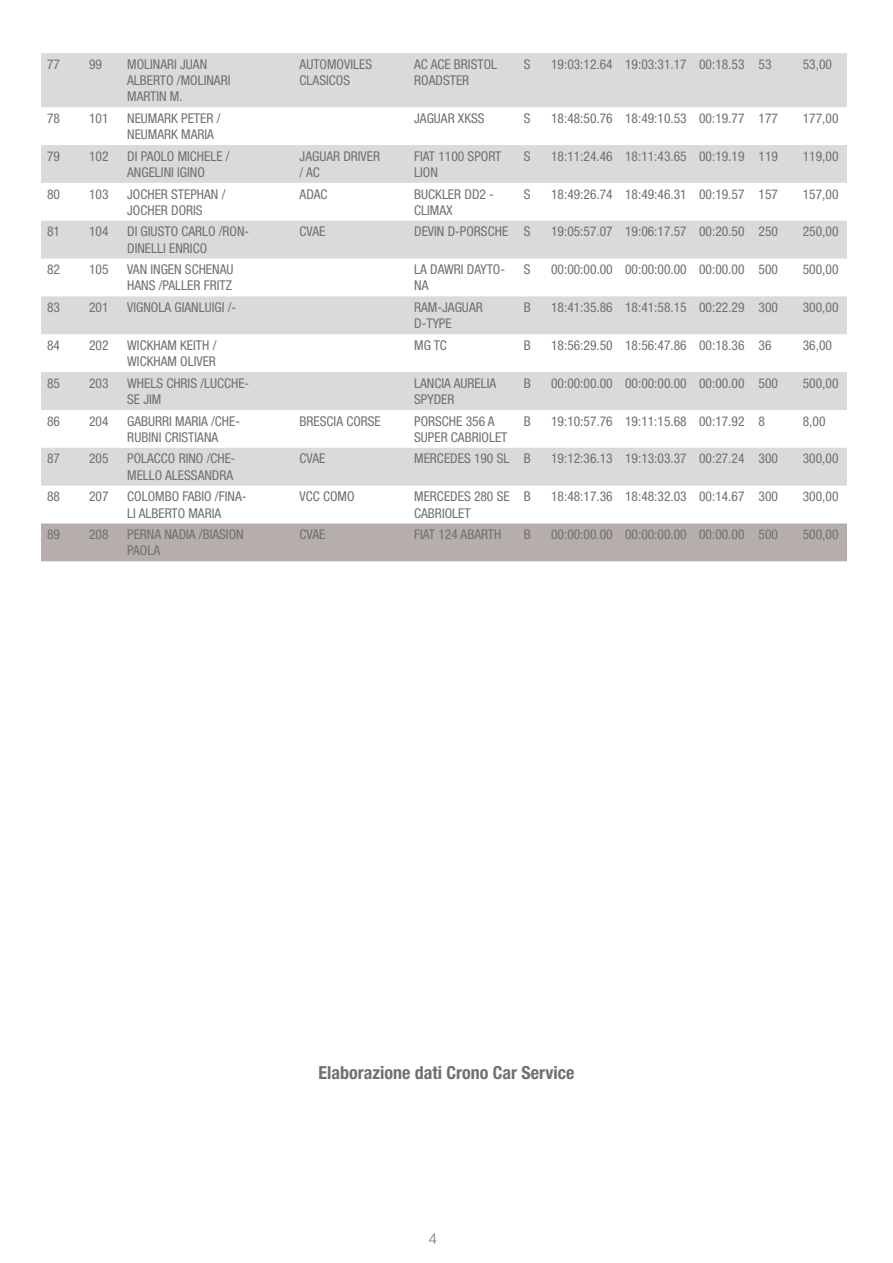
<style>
.page{position:relative;width:893px;height:1263px;background:#fff}
.page>*{position:absolute;margin:0;border:0;box-sizing:border-box;transform-origin:0 0}
.t1{font:700 condensed 18px "Helvetica Neue LT Std";color:#70706f}
.t2{font:300 15px "Helvetica Neue LT Std";color:#70706f}
.t3{font:condensed 13.5px/16.2px "Helvetica Neue LT Std";color:#70706f}
</style>
<div class="page">
<svg style="left:41px;top:53px;width:806px;height:433px;fill:#dadada"></svg>
<div style="left:41px;top:523px;width:806px;height:38px;background:#b5aeac"></div>
<p class="t3" style="left:47px;top:56px;width:14px">77</p>
<p class="t3" style="left:89px;top:56px;width:14px">99</p>
<p class="t3" style="left:127px;top:56px;width:105px">MOLINARI JUAN<br>ALBERTO /MOLINARI<br>MARTIN M.</p>
<p class="t3" style="left:300px;top:56px;width:74px">AUTOMOVILES<br>CLASICOS</p>
<p class="t3" style="left:414px;top:56px;width:85px">AC ACE BRISTOL<br>ROADSTER</p>
<p class="t3" style="left:524px;top:56px;width:8px">S</p>
<p class="t3" style="left:551px;top:56px;width:222px">19:03:12.64 19:03:31.17 00:18.53 53</p>
<p class="t3" style="left:803px;top:56px;width:31px">53,00</p>
<p class="t3" style="left:47px;top:110px;width:14px">78</p>
<p class="t3" style="left:89px;top:110px;width:21px">101</p>
<p class="t3" style="left:127px;top:110px;width:95px">NEUMARK PETER /<br>NEUMARK MARIA</p>
<p class="t3" style="left:414px;top:110px;width:72px">JAGUAR XKSS</p>
<p class="t3" style="left:524px;top:110px;width:8px">S</p>
<p class="t3" style="left:551px;top:110px;width:228px">18:48:50.76 18:49:10.53 00:19.77 177</p>
<p class="t3" style="left:803px;top:110px;width:37px">177,00</p>
<p class="t3" style="left:47px;top:148px;width:14px">79</p>
<p class="t3" style="left:89px;top:148px;width:21px">102</p>
<p class="t3" style="left:127px;top:148px;width:104px">DI PAOLO MICHELE /<br>ANGELINI IGINO</p>
<p class="t3" style="left:300px;top:148px;width:82px">JAGUAR DRIVER / AC</p>
<p class="t3" style="left:414px;top:148px;width:89px">FIAT 1100 SPORT<br>LION</p>
<p class="t3" style="left:524px;top:148px;width:8px">S</p>
<p class="t3" style="left:551px;top:148px;width:228px">18:11:24.46 18:11:43.65 00:19.19 119</p>
<p class="t3" style="left:803px;top:148px;width:37px">119,00</p>
<p class="t3" style="left:47px;top:186px;width:14px">80</p>
<p class="t3" style="left:89px;top:186px;width:21px">103</p>
<p class="t3" style="left:127px;top:186px;width:100px">JOCHER STEPHAN /<br>JOCHER DORIS</p>
<p class="t3" style="left:300px;top:186px;width:30px">ADAC</p>
<p class="t3" style="left:414px;top:186px;width:81px">BUCKLER DD2 -<br>CLIMAX</p>
<p class="t3" style="left:524px;top:186px;width:8px">S</p>
<p class="t3" style="left:551px;top:186px;width:228px">18:49:26.74 18:49:46.31 00:19.57 157</p>
<p class="t3" style="left:803px;top:186px;width:37px">157,00</p>
<p class="t3" style="left:47px;top:223px;width:14px">81</p>
<p class="t3" style="left:89px;top:223px;width:21px">104</p>
<p class="t3" style="left:127px;top:223px;width:124px">DI GIUSTO CARLO /RON-<br>DINELLI ENRICO</p>
<p class="t3" style="left:300px;top:223px;width:27px">CVAE</p>
<p class="t3" style="left:414px;top:223px;width:118px">DEVIN D-PORSCHE S</p>
<p class="t3" style="left:551px;top:223px;width:228px">19:05:57.07 19:06:17.57 00:20.50 250</p>
<p class="t3" style="left:803px;top:223px;width:37px">250,00</p>
<p class="t3" style="left:47px;top:261px;width:14px">82</p>
<p class="t3" style="left:89px;top:261px;width:21px">105</p>
<p class="t3" style="left:127px;top:261px;width:108px">VAN INGEN SCHENAU<br>HANS /PALLER FRITZ</p>
<p class="t3" style="left:414px;top:261px;width:92px">LA DAWRI DAYTO-<br>NA</p>
<p class="t3" style="left:524px;top:261px;width:8px">S</p>
<p class="t3" style="left:551px;top:261px;width:228px">00:00:00.00 00:00:00.00 00:00.00 500</p>
<p class="t3" style="left:803px;top:261px;width:37px">500,00</p>
<p class="t3" style="left:47px;top:299px;width:14px">83</p>
<p class="t3" style="left:89px;top:299px;width:21px">201</p>
<p class="t3" style="left:127px;top:299px;width:110px">VIGNOLA GIANLUIGI /-</p>
<p class="t3" style="left:414px;top:299px;width:70px">RAM-JAGUAR<br>D-TYPE</p>
<p class="t3" style="left:524px;top:299px;width:9px">B</p>
<p class="t3" style="left:551px;top:299px;width:228px">18:41:35.86 18:41:58.15 00:22.29 300</p>
<p class="t3" style="left:803px;top:299px;width:37px">300,00</p>
<p class="t3" style="left:47px;top:337px;width:14px">84</p>
<p class="t3" style="left:89px;top:337px;width:21px">202</p>
<p class="t3" style="left:127px;top:337px;width:91px">WICKHAM KEITH /<br>WICKHAM OLIVER</p>
<p class="t3" style="left:414px;top:337px;width:34px">MG TC</p>
<p class="t3" style="left:524px;top:337px;width:9px">B</p>
<p class="t3" style="left:551px;top:337px;width:222px">18:56:29.50 18:56:47.86 00:18.36 36</p>
<p class="t3" style="left:803px;top:337px;width:31px">36,00</p>
<p class="t3" style="left:47px;top:375px;width:14px">85</p>
<p class="t3" style="left:89px;top:375px;width:21px">203</p>
<p class="t3" style="left:127px;top:375px;width:124px">WHELS CHRIS /LUCCHE-<br>SE JIM</p>
<p class="t3" style="left:414px;top:375px;width:84px">LANCIA AURELIA<br>SPYDER</p>
<p class="t3" style="left:524px;top:375px;width:9px">B</p>
<p class="t3" style="left:551px;top:375px;width:228px">00:00:00.00 00:00:00.00 00:00.00 500</p>
<p class="t3" style="left:803px;top:375px;width:37px">500,00</p>
<p class="t3" style="left:47px;top:413px;width:14px">86</p>
<p class="t3" style="left:89px;top:413px;width:21px">204</p>
<p class="t3" style="left:127px;top:413px;width:115px">GABURRI MARIA /CHE-<br>RUBINI CRISTIANA</p>
<p class="t3" style="left:300px;top:413px;width:83px">BRESCIA CORSE</p>
<p class="t3" style="left:414px;top:413px;width:95px">PORSCHE 356 A<br>SUPER CABRIOLET</p>
<p class="t3" style="left:524px;top:413px;width:9px">B</p>
<p class="t3" style="left:551px;top:413px;width:215px">19:10:57.76 19:11:15.68 00:17.92 8</p>
<p class="t3" style="left:803px;top:413px;width:24px">8,00</p>
<p class="t3" style="left:47px;top:450px;width:14px">87</p>
<p class="t3" style="left:89px;top:450px;width:21px">205</p>
<p class="t3" style="left:127px;top:450px;width:110px">POLACCO RINO /CHE-<br>MELLO ALESSANDRA</p>
<p class="t3" style="left:300px;top:450px;width:27px">CVAE</p>
<p class="t3" style="left:414px;top:450px;width:118px">MERCEDES 190 SL B</p>
<p class="t3" style="left:551px;top:450px;width:228px">19:12:36.13 19:13:03.37 00:27.24 300</p>
<p class="t3" style="left:803px;top:450px;width:37px">300,00</p>
<p class="t3" style="left:47px;top:488px;width:14px">88</p>
<p class="t3" style="left:89px;top:488px;width:21px">207</p>
<p class="t3" style="left:127px;top:488px;width:121px">COLOMBO FABIO /FINA-<br>LI ALBERTO MARIA</p>
<p class="t3" style="left:300px;top:488px;width:57px">VCC COMO</p>
<p class="t3" style="left:414px;top:488px;width:97px">MERCEDES 280 SE<br>CABRIOLET</p>
<p class="t3" style="left:524px;top:488px;width:9px">B</p>
<p class="t3" style="left:551px;top:488px;width:228px">18:48:17.36 18:48:32.03 00:14.67 300</p>
<p class="t3" style="left:803px;top:488px;width:37px">300,00</p>
<p class="t3" style="left:47px;top:526px;width:14px">89</p>
<p class="t3" style="left:89px;top:526px;width:21px">208</p>
<p class="t3" style="left:127px;top:526px;width:118px">PERNA NADIA /BIASION<br>PAOLA</p>
<p class="t3" style="left:300px;top:526px;width:27px">CVAE</p>
<p class="t3" style="left:414px;top:526px;width:89px">FIAT 124 ABARTH</p>
<p class="t3" style="left:524px;top:526px;width:9px">B</p>
<p class="t3" style="left:551px;top:526px;width:228px">00:00:00.00 00:00:00.00 00:00.00 500</p>
<p class="t3" style="left:803px;top:526px;width:37px">500,00</p>
<h1 class="t1" style="left:319px;top:1062px;width:257px">Elaborazione dati Crono Car Service</h1>
<p class="t2" style="left:429px;top:1229px;width:10px">4</p>
</div>
